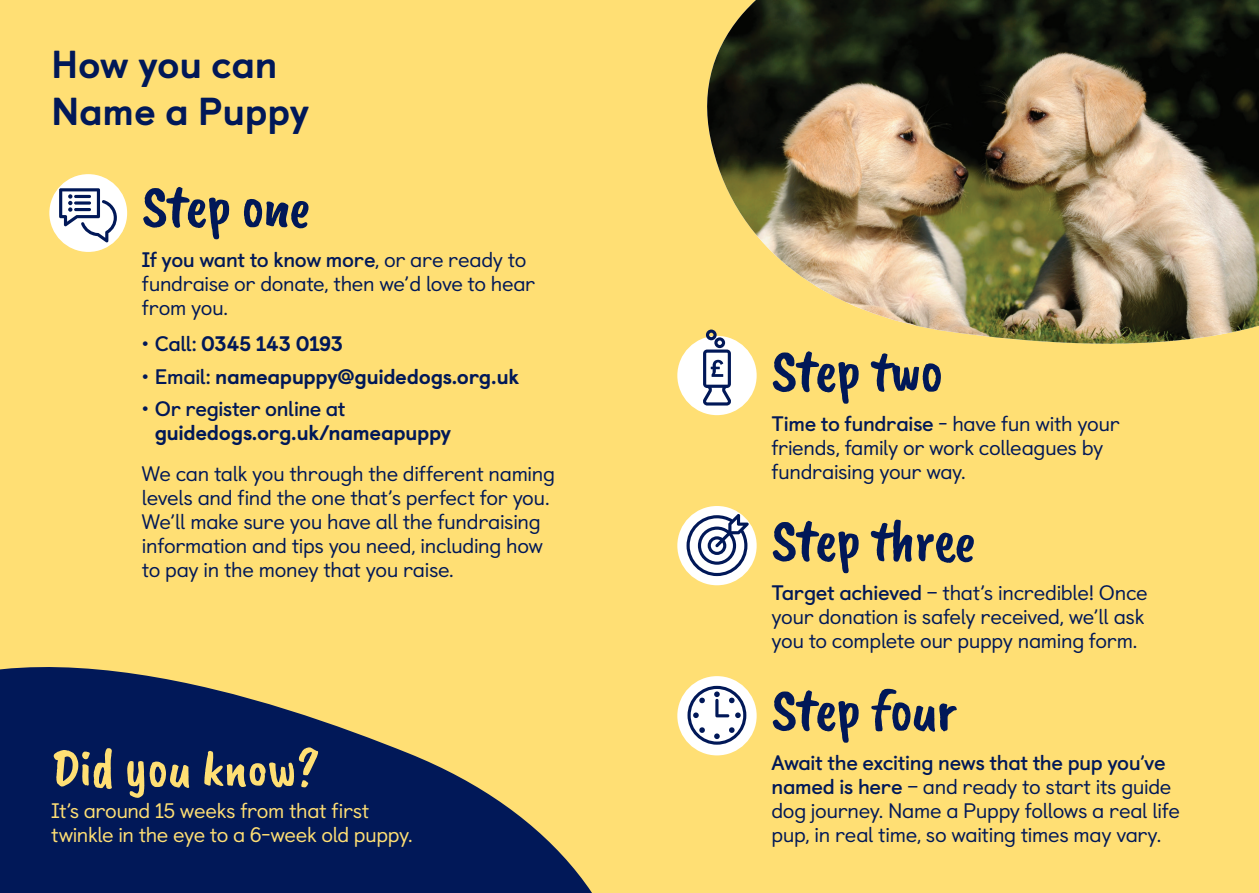
<style>
.page{position:relative;width:1259px;height:893px;background:#ffdf74}
.page>*{position:absolute;margin:0;border:0;box-sizing:border-box;transform-origin:0 0}
.H3_Subheading_Caveat{font:60px "Caveat Brush";letter-spacing:-.03em;color:#011858}
.Funfact_Caveat_30_46{font:54px "Caveat Brush";letter-spacing:-.01em;color:#ffdf74}
.H2_Section_heading_2{font:800 39px/46.5px "Castledown";letter-spacing:-.01em;color:#011858}
._12_14_bodycopy_inky{font:21px/24px "Castledown";letter-spacing:-.015em;color:#011858}
.Bullet_12_14{font:800 21px/24px "Castledown";letter-spacing:-.02em;color:#011858}
._12_14_bodycopy_inky-2{font:21px/24px "Castledown";letter-spacing:-.025em;color:#ffdf74}
.s1{font-weight:700}
</style>
<div class="page">
<svg style="left:0;top:667px;width:592px;height:226px;fill:#011858"></svg>
<div style="left:49px;top:173px;width:79px;height:80px;background:#fff;border-radius:50%"></div>
<div style="left:48px;top:173px;width:81px;height:80px;border:2px solid #ffdf74;border-radius:50%"></div>
<svg style="left:59px;top:188px;width:58px;height:54px"></svg>
<img style="left:707px;top:0;width:552px;height:355px">
<div style="left:677px;top:336px;width:79px;height:79px;background:#fff;border-radius:50%"></div>
<svg style="left:703px;top:330px;width:28px;height:76px"></svg>
<div style="left:677px;top:506px;width:79px;height:79px;background:#fff;border-radius:50%"></div>
<svg style="left:686px;top:514px;width:63px;height:62px"></svg>
<div style="left:677px;top:676px;width:79px;height:79px;background:#fff;border-radius:50%"></div>
<svg style="left:687px;top:686px;width:59px;height:59px"></svg>
<h2 class="H2_Section_heading_2" style="left:51px;top:38px;width:260px">How you can<br>Name a Puppy</h2>
<h3 class="H3_Subheading_Caveat" style="left:142px;top:171px;width:170px">Step one</h3>
<p class="_12_14_bodycopy_inky" style="left:142px;top:245px;width:395px"><span class="s1">If you want to know more</span>, or are ready to fundraise or donate, then we’d love to hear from you.</p>
<p class="Bullet_12_14" style="left:142px;top:330px;width:203px"><span class="s1">• Call:</span> 0345 143 0193</p>
<p class="Bullet_12_14" style="left:142px;top:363px;width:379px"><span class="s1">• Email:</span> nameapuppy@guidedogs.org.uk</p>
<p class="Bullet_12_14" style="left:155px;top:395px;width:298px;text-indent:-13px"><span class="s1">• Or register online at </span>guidedogs.org.uk/nameapuppy</p>
<p class="_12_14_bodycopy_inky" style="left:142px;top:460px;width:414px">We can talk you through the different naming levels and find the one that’s perfect for you.<br>We’ll make sure you have all the fundraising information and tips you need, including how to pay in the money that you raise.</p>
<p class="Funfact_Caveat_30_46" style="left:51px;top:737px;width:270px">Did you know?</p>
<p class="_12_14_bodycopy_inky-2" style="left:51px;top:797px;width:363px">It’s around 15 weeks from that first twinkle in the eye to a 6-week old puppy.</p>
<h3 class="H3_Subheading_Caveat" style="left:771px;top:336px;width:173px">Step two</h3>
<p class="_12_14_bodycopy_inky" style="left:771px;top:410px;width:350px"><span class="s1">Time to fundraise</span> - have fun with your friends, family or work colleagues by fundraising your way.</p>
<h3 class="H3_Subheading_Caveat" style="left:771px;top:505px;width:206px">Step three</h3>
<p class="_12_14_bodycopy_inky" style="left:771px;top:579px;width:378px"><span class="s1">Target achieved</span> – that’s incredible! Once your donation is safely received, we’ll ask you to complete our puppy naming form.</p>
<h3 class="H3_Subheading_Caveat" style="left:771px;top:675px;width:187px">Step four</h3>
<p class="_12_14_bodycopy_inky" style="left:771px;top:749px;width:410px"><span class="s1">Await the exciting news that the pup you’ve named is here</span> – and ready to start its guide dog journey. Name a Puppy follows a real life pup, in real time, so waiting times may vary.</p>
</div>
